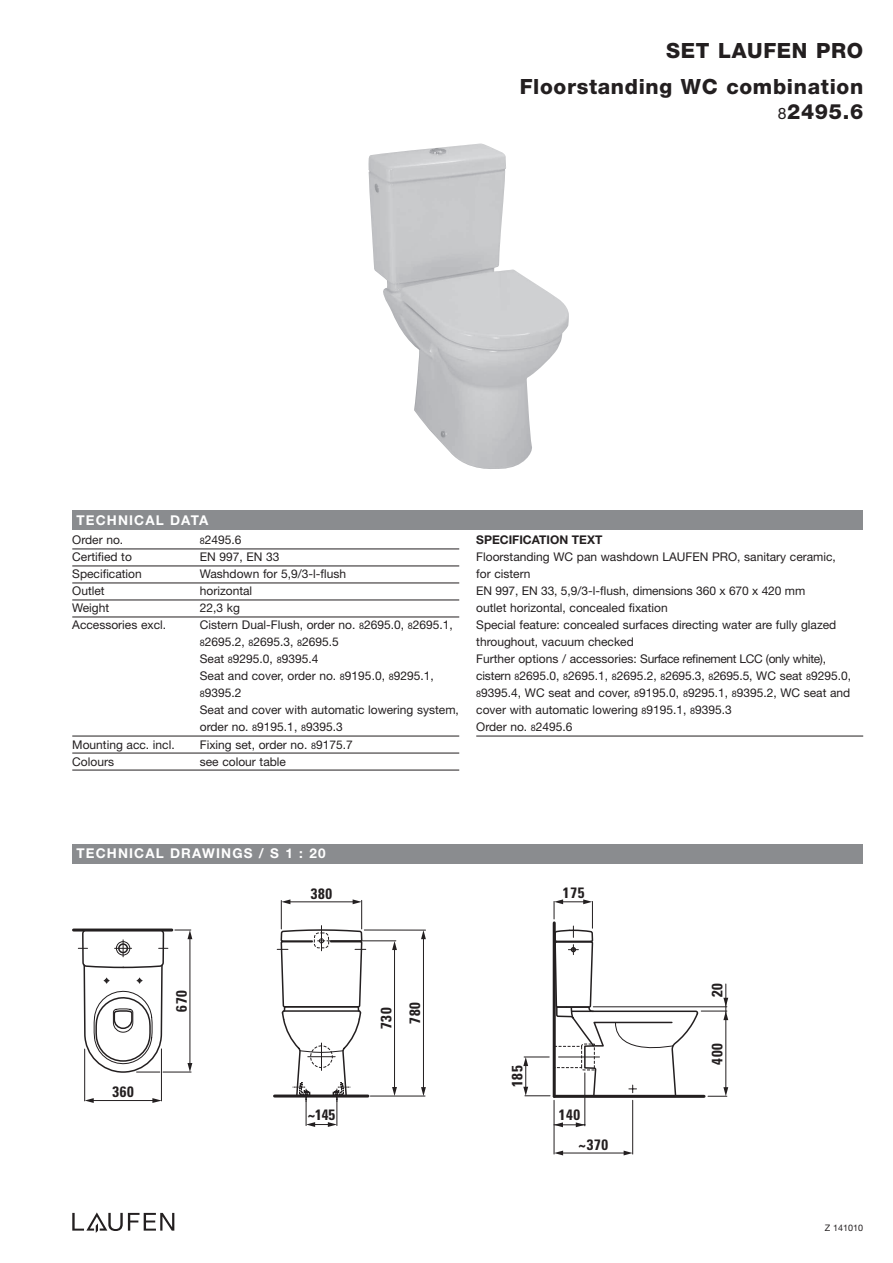
<style>
.page{position:relative;width:893px;height:1263px;background:#fff}
.page>*{position:absolute;margin:0;border:0;box-sizing:border-box;transform-origin:0 0}
.t1{font:800 21px/36.2px "Helvetica Neue";letter-spacing:.03em;color:#231f20;text-align:right}
.t2{font:700 condensed 15px "Univers";letter-spacing:.05em;color:#231f20}
.t3{font:700 13.5px "Helvetica Neue";letter-spacing:.085em;color:#fff}
.t4{font:12px/17px "Helvetica Neue";color:#231f20}
.t5{font:700 12px "Helvetica Neue";color:#231f20}
.t6{font:9px "Helvetica Neue";color:#231f20}
.s1{font-weight:400;font-size:15.75px}
.s2{font-size:9px}
</style>
<div class="page">
<img style="left:369px;top:143px;width:200px;height:326px">
<hr style="left:370px;top:1096px;width:55px;height:1px;background:#231f20">
<hr style="left:364px;top:930px;width:62px;height:1px;background:#231f20">
<svg style="left:421px;top:1087px;width:5px;height:9px"></svg>
<svg style="left:421px;top:930px;width:5px;height:9px"></svg>
<hr style="left:423px;top:938px;width:1px;height:150px;background:#231f20">
<svg style="left:272px;top:863px;width:99px;height:264px"></svg>
<svg style="left:523px;top:863px;width:205px;height:293px"></svg>
<hr style="left:562px;top:1153px;width:62px;height:1px;background:#231f20">
<svg style="left:392px;top:1087px;width:5px;height:9px"></svg>
<svg style="left:392px;top:941px;width:5px;height:9px"></svg>
<hr style="left:394px;top:948px;width:1px;height:141px;background:#231f20">
<hr style="left:327px;top:940px;width:69px;height:1px;background:#231f20">
<hr style="left:72px;top:549px;width:387px;height:1px;background:#231f20">
<hr style="left:72px;top:566px;width:387px;height:1px;background:#231f20">
<hr style="left:72px;top:583px;width:387px;height:1px;background:#231f20">
<hr style="left:72px;top:600px;width:387px;height:1px;background:#231f20">
<hr style="left:72px;top:617px;width:387px;height:1px;background:#231f20">
<hr style="left:72px;top:736px;width:387px;height:1px;background:#231f20">
<hr style="left:72px;top:753px;width:387px;height:1px;background:#231f20">
<hr style="left:72px;top:770px;width:387px;height:1px;background:#231f20">
<hr style="left:476px;top:736px;width:387px;height:1px;background:#231f20">
<div style="left:72px;top:844px;width:791px;height:19px;background:#8a8c8f"></div>
<div style="left:72px;top:510px;width:791px;height:19px;background:#8a8c8f"></div>
<svg style="left:72px;top:928px;width:120px;height:305px"></svg>
<h1 class="t1" style="left:520px;top:34px;width:345px">SET LAUFEN PRO<br>Floorstanding WC combination</h1>
<h1 class="t1" style="left:778px;top:95px;width:87px"><span class="s1">8</span>2495.6</h1>
<p class="t3" style="left:77px;top:515px;width:133px">TECHNICAL DATA</p>
<p class="t4" style="left:72px;top:533px;width:53px">Order no.</p>
<p class="t4" style="left:200px;top:533px;width:43px"><span class="s2">8</span>2495.6</p>
<p class="t4" style="left:72px;top:550px;width:61px">Certified to</p>
<p class="t4" style="left:200px;top:550px;width:81px">EN 997, EN 33</p>
<p class="t4" style="left:72px;top:567px;width:71px">Specification</p>
<p class="t4" style="left:200px;top:567px;width:148px">Washdown for 5,9/3-l-flush</p>
<p class="t4" style="left:72px;top:584px;width:34px">Outlet</p>
<p class="t4" style="left:200px;top:584px;width:54px">horizontal</p>
<p class="t4" style="left:72px;top:601px;width:38px">Weight</p>
<p class="t4" style="left:200px;top:601px;width:42px">22,3 kg</p>
<p class="t4" style="left:72px;top:618px;width:95px">Accessories excl.</p>
<p class="t4" style="left:200px;top:618px;width:261px">Cistern Dual-Flush, order no. <span class="s2">8</span>2695.0, <span class="s2">8</span>2695.1,<br><span class="s2">8</span>2695.2, <span class="s2">8</span>2695.3, <span class="s2">8</span>2695.5<br>Seat <span class="s2">8</span>9295.0, <span class="s2">8</span>9395.4<br>Seat and cover, order no. <span class="s2">8</span>9195.0, <span class="s2">8</span>9295.1,<br><span class="s2">8</span>9395.2<br>Seat and cover with automatic lowering system, order no. <span class="s2">8</span>9195.1, <span class="s2">8</span>9395.3</p>
<p class="t4" style="left:72px;top:737px;width:104px">Mounting acc. incl.</p>
<p class="t4" style="left:200px;top:737px;width:155px">Fixing set, order no. <span class="s2">8</span>9175.7</p>
<p class="t4" style="left:72px;top:754px;width:43px">Colours</p>
<p class="t4" style="left:200px;top:754px;width:88px">see colour table</p>
<p class="t5" style="left:476px;top:536px;width:128px">SPECIFICATION TEXT</p>
<p class="t4" style="left:476px;top:550px;width:376px">Floorstanding WC pan washdown LAUFEN PRO, sanitary ceramic, for cistern<br>EN 997, EN 33, 5,9/3-l-flush, dimensions 360 x 670 x 420 mm<br>outlet horizontal, concealed fixation<br>Special feature: concealed surfaces directing water are fully glazed throughout, vacuum checked<br>Further options / accessories: Surface refinement LCC (only white), cistern <span class="s2">8</span>2695.0, <span class="s2">8</span>2695.1, <span class="s2">8</span>2695.2, <span class="s2">8</span>2695.3, <span class="s2">8</span>2695.5, WC seat <span class="s2">8</span>9295.0, <span class="s2">8</span>9395.4, WC seat and cover, <span class="s2">8</span>9195.0, <span class="s2">8</span>9295.1, <span class="s2">8</span>9395.2, WC seat and cover with automatic lowering <span class="s2">8</span>9195.1, <span class="s2">8</span>9395.3<br>Order no. <span class="s2">8</span>2495.6</p>
<p class="t3" style="left:77px;top:849px;width:251px">TECHNICAL DRAWINGS / S 1 : 20</p>
<p class="t2" style="left:311px;top:888px;width:23px">380</p>
<p class="t2" style="left:563px;top:888px;width:23px">175</p>
<p class="t2" style="left:112px;top:1086px;width:23px">360</p>
<p class="t2" style="left:176px;top:1012px;width:23px;rotate:-90deg">670</p>
<p class="t2" style="left:308px;top:1109px;width:29px">~145</p>
<p class="t2" style="left:380px;top:1029px;width:23px;rotate:-90deg">730</p>
<p class="t2" style="left:409px;top:1023px;width:23px;rotate:-90deg">780</p>
<p class="t2" style="left:512px;top:1087px;width:23px;rotate:-90deg">185</p>
<p class="t2" style="left:559px;top:1109px;width:23px">140</p>
<p class="t2" style="left:578px;top:1139px;width:31px">~370</p>
<p class="t2" style="left:712px;top:997px;width:16px;rotate:-90deg">20</p>
<p class="t2" style="left:712px;top:1065px;width:23px;rotate:-90deg">400</p>
<p class="t6" style="left:825px;top:1224px;width:40px">Z 141010</p>
</div>
